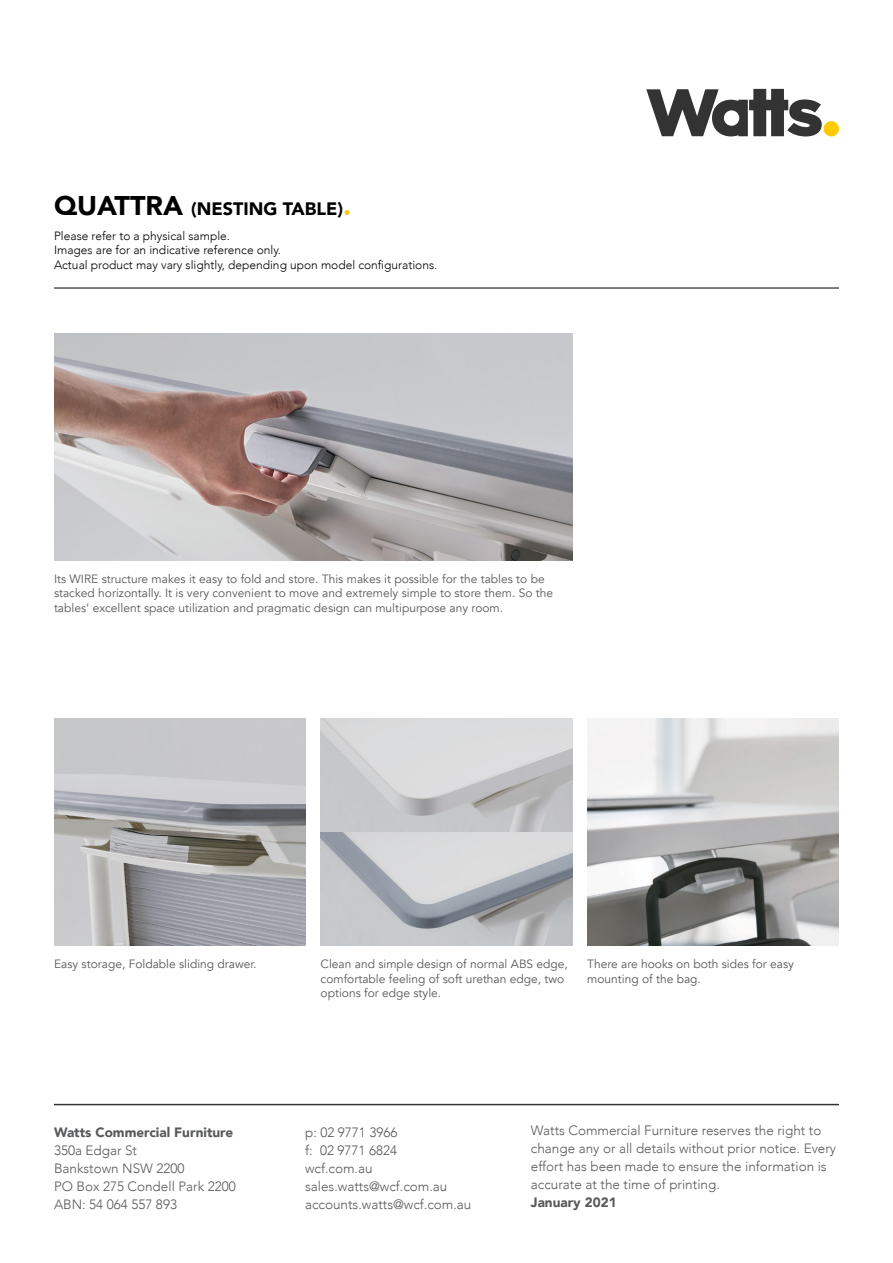
<style>
.page{position:relative;width:893px;height:1263px;background:#fff}
.page>*{position:absolute;margin:0;border:0;box-sizing:border-box;transform-origin:0 0}
.t1{font:900 18px "Avenir";color:#000}
.t2{font:300 13.5px/18px "Avenir";color:#58595b}
.t3{font:900 13.5px "Avenir";color:#58595b}
.t4{font:12px/14.4px "Avenir";color:#58595b}
.t5{font:300 12px/14.4px "Avenir";color:#000}
.s1{font-size:27px}
.s2{font-size:27px;color:#ffc917}
</style>
<div class="page">
<hr style="left:54px;top:288px;width:785px;height:1px;background:#000">
<div style="left:824px;top:121px;width:15px;height:15px;background:#ffcb05;border-radius:50%"></div>
<svg style="left:646px;top:89px;width:176px;height:47px"></svg>
<hr style="left:54px;top:1104px;width:785px;height:1px;background:#333334">
<img style="left:54px;top:333px;width:518px;height:227px">
<img style="left:54px;top:718px;width:252px;height:227px">
<img style="left:321px;top:718px;width:251px;height:227px">
<img style="left:587px;top:718px;width:252px;height:227px">
<h1 class="t1" style="left:54px;top:193px;width:299px"><span class="s1">QUATTRA</span> (NESTING TABLE)<span class="s2">.</span></h1>
<p class="t5" style="left:54px;top:228px;width:385px">Please refer to a physical sample.<br>Images are for an indicative reference only.<br>Actual product may vary slightly, depending upon model configurations.</p>
<p class="t4" style="left:54px;top:572px;width:501px">Its WIRE structure makes it easy to fold and store. This makes it possible for the tables to be stacked horizontally. It is very convenient to move and extremely simple to store them. So the tables’ excellent space utilization and pragmatic design can multipurpose any room.</p>
<p class="t4" style="left:54px;top:957px;width:204px">Easy storage, Foldable sliding drawer.</p>
<p class="t4" style="left:321px;top:957px;width:249px">Clean and simple design of normal ABS edge, comfortable feeling of soft urethan edge, two options for edge style.</p>
<p class="t4" style="left:587px;top:957px;width:208px">There are hooks on both sides for easy mounting of the bag.</p>
<p class="t3" style="left:54px;top:1121px;width:181px">Watts Commercial Furniture</p>
<p class="t2" style="left:54px;top:1141px;width:183px">350a Edgar St<br>Bankstown NSW 2200<br>PO Box 275 Condell Park 2200<br>ABN: 54 064 557 893</p>
<p class="t2" style="left:305px;top:1123px;width:168px">p: 02 9771 3966<br>f: 02 9771 6824<br>wcf.com.au sales.watts@wcf.com.au accounts.watts@wcf.com.au</p>
<p class="t2" style="left:531px;top:1121px;width:307px">Watts Commercial Furniture reserves the right to change any or all details without prior notice. Every effort has been made to ensure the information is accurate at the time of printing.</p>
<p class="t3" style="left:531px;top:1191px;width:87px">January 2021</p>
</div>
